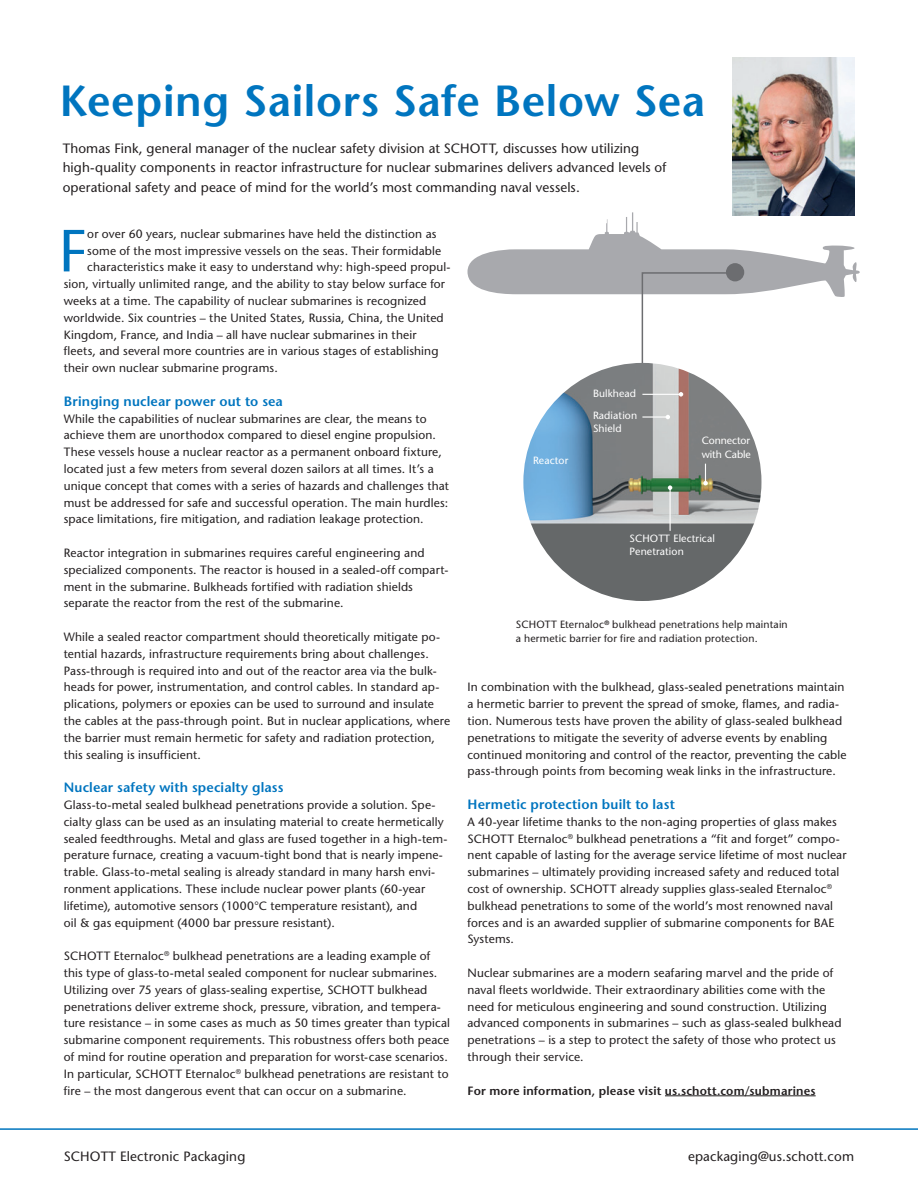
<style>
.page{position:relative;width:918px;height:1188px;background:#fff}
.page>*{position:absolute;margin:0;border:0;box-sizing:border-box;transform-origin:0 0}
.t1{font:500 59.25px "Stone Sans Std";color:#0075bf}
.t2{font:600 43.5px "Stone Sans Std";letter-spacing:.015em;color:#0075bf}
.t3{font:500 13.5px/19.2px "Stone Sans Std";letter-spacing:.01em;color:#231f20}
.t4{font:600 13.5px "Stone Sans Std";letter-spacing:.01em;color:#0075bf}
.t5{font:500 12px/16.8px "Stone Sans Std";letter-spacing:.01em;color:#231f20}
.t6{font:600 12px "Stone Sans Std";letter-spacing:.015em;color:#231f20}
.t7{font:500 10.5px/13.5px "Stone Sans Std";letter-spacing:.015em;color:#231f20}
.t8{font:10.5px/21.9px "Stone Sans";letter-spacing:.01em;color:#fff}
.t9{font:10.5px/13.5px "Stone Sans";letter-spacing:-.01em;color:#fff}
</style>
<div class="page">
<hr style="left:665px;top:1096px;width:151px;height:1px;background:#231f20">
<svg style="left:468px;top:212px;width:392px;height:174px"></svg>
<img style="left:523px;top:363px;width:238px;height:238px;border-radius:119px">
<hr style="left:642px;top:394px;width:39px;height:1px;background:#fff">
<svg style="left:679px;top:392px;width:4px;height:5px"></svg>
<hr style="left:642px;top:416px;width:26px;height:2px;background:#fff">
<svg style="left:666px;top:415px;width:4px;height:4px"></svg>
<svg style="left:703px;top:464px;width:5px;height:21px"></svg>
<hr style="left:670px;top:488px;width:1px;height:43px;background:#fff">
<svg style="left:668px;top:485px;width:4px;height:5px"></svg>
<img style="left:733px;top:58px;width:121px;height:158px">
<hr style="left:0;top:1128px;width:918px;height:2px;background:#0075bf">
<h2 class="t2" style="left:60px;top:75px;width:647px">Keeping Sailors Safe Below Sea</h2>
<p class="t3" style="left:63px;top:139px;width:605px">Thomas Fink, general manager of the nuclear safety division at SCHOTT, discusses how utilizing high-quality components in reactor infrastructure for nuclear submarines delivers advanced levels of operational safety and peace of mind for the world’s most commanding naval vessels.</p>
<h1 class="t1" style="left:59px;top:216px;width:30px">F</h1>
<p class="t5" style="left:87px;top:225px;width:351px">or over 60 years, nuclear submarines have held the distinction as</p>
<p class="t5" style="left:87px;top:242px;width:355px">some of the most impressive vessels on the seas. Their formidable</p>
<p class="t5" style="left:87px;top:259px;width:365px">characteristics make it easy to understand why: high-speed propul-</p>
<p class="t5" style="left:64px;top:276px;width:383px">sion, virtually unlimited range, and the ability to stay below surface for</p>
<p class="t5" style="left:64px;top:292px;width:364px">weeks at a time. The capability of nuclear submarines is recognized</p>
<p class="t5" style="left:64px;top:309px;width:382px">worldwide. Six countries – the United States, Russia, China, the United</p>
<p class="t5" style="left:64px;top:326px;width:354px">Kingdom, France, and India – all have nuclear submarines in their</p>
<p class="t5" style="left:64px;top:343px;width:376px">fleets, and several more countries are in various stages of establishing</p>
<p class="t5" style="left:64px;top:360px;width:216px">their own nuclear submarine programs.</p>
<p class="t4" style="left:64px;top:393px;width:221px">Bringing nuclear power out to sea</p>
<p class="t5" style="left:64px;top:410px;width:387px">While the capabilities of nuclear submarines are clear, the means to achieve them are unorthodox compared to diesel engine propulsion.<br>These vessels house a nuclear reactor as a permanent onboard fixture, located just a few meters from several dozen sailors at all times. It’s a unique concept that comes with a series of hazards and challenges that must be addressed for safe and successful operation. The main hurdles: space limitations, fire mitigation, and radiation leakage protection.</p>
<p class="t5" style="left:64px;top:544px;width:386px">Reactor integration in submarines requires careful engineering and specialized components. The reactor is housed in a sealed-off compart&shy;ment in the submarine. Bulkheads fortified with radiation shields separate the reactor from the rest of the submarine.</p>
<p class="t5" style="left:64px;top:628px;width:388px">While a sealed reactor compartment should theoretically mitigate po&shy;tential hazards, infrastructure requirements bring about challenges.<br>Pass-through is required into and out of the reactor area via the bulk&shy;heads for power, instrumentation, and control cables. In standard ap&shy;plications, polymers or epoxies can be used to surround and insulate the cables at the pass-through point. But in nuclear applications, where the barrier must remain hermetic for safety and radiation protection, this sealing is insufficient.</p>
<p class="t4" style="left:64px;top:779px;width:221px">Nuclear safety with specialty glass</p>
<p class="t5" style="left:64px;top:796px;width:385px">Glass-to-metal sealed bulkhead penetrations provide a solution. Spe&shy;cialty glass can be used as an insulating material to create hermetically sealed feedthroughs. Metal and glass are fused together in a high-tem&shy;perature furnace, creating a vacuum-tight bond that is nearly impene&shy;trable. Glass-to-metal sealing is already standard in many harsh envi&shy;ronment applications. These include nuclear power plants (60-year lifetime), automotive sensors (1000°C temperature resistant), and<br>oil &amp; gas equipment (4000 bar pressure resistant).</p>
<p class="t5" style="left:64px;top:948px;width:388px">SCHOTT Eternaloc<sup>®</sup> bulkhead penetrations are a leading example of this type of glass-to-metal sealed component for nuclear submarines.<br>Utilizing over 75 years of glass-sealing expertise, SCHOTT bulkhead penetrations deliver extreme shock, pressure, vibration, and tempera&shy;ture resistance – in some cases as much as 50 times greater than typical submarine component requirements. This robustness offers both peace of mind for routine operation and preparation for worst-case scenarios.<br>In particular, SCHOTT Eternaloc<sup>®</sup> bulkhead penetrations are resistant to fire – the most dangerous event that can occur on a submarine.</p>
<p class="t8" style="left:533px;top:449px;width:37px">Reactor</p>
<p class="t8" style="left:593px;top:382px;width:46px">Bulkhead<br>Radiation</p>
<p class="t8" style="left:593px;top:418px;width:30px">Shield</p>
<p class="t9" style="left:702px;top:434px;width:51px">Connector with Cable</p>
<p class="t8" style="left:630px;top:532px;width:87px;line-height:13.5px">SCHOTT Electrical<br>Penetration</p>
<p class="t7" style="left:516px;top:618px;width:273px">SCHOTT Eternaloc<sup>®</sup> bulkhead penetrations help maintain a hermetic barrier for fire and radiation protection.</p>
<p class="t5" style="left:468px;top:679px;width:381px">In combination with the bulkhead, glass-sealed penetrations maintain a hermetic barrier to prevent the spread of smoke, flames, and radia&shy;tion. Numerous tests have proven the ability of glass-sealed bulkhead penetrations to mitigate the severity of adverse events by enabling continued monitoring and control of the reactor, preventing the cable pass-through points from becoming weak links in the infrastructure.</p>
<p class="t4" style="left:468px;top:796px;width:209px">Hermetic protection built to last</p>
<p class="t5" style="left:468px;top:813px;width:381px">A 40-year lifetime thanks to the non-aging properties of glass makes SCHOTT Eternaloc<sup>®</sup> bulkhead penetrations a “fit and forget” compo&shy;nent capable of lasting for the average service lifetime of most nuclear submarines – ultimately providing increased safety and reduced total cost of ownership. SCHOTT already supplies glass-sealed Eternaloc<sup>® </sup>bulkhead penetrations to some of the world’s most renowned naval forces and is an awarded supplier of submarine components for BAE Systems.</p>
<p class="t5" style="left:468px;top:964px;width:375px">Nuclear submarines are a modern seafaring marvel and the pride of naval fleets worldwide. Their extraordinary abilities come with the need for meticulous engineering and sound construction. Utilizing advanced components in submarines – such as glass-sealed bulkhead penetrations – is a step to protect the safety of those who protect us through their service.</p>
<p class="t6" style="left:468px;top:1083px;width:350px">For more information, please visit us.schott.com/submarines</p>
<p class="t3" style="left:64px;top:1147px;width:183px">SCHOTT Electronic Packaging</p>
<p class="t3" style="left:688px;top:1147px;width:168px">epackaging@us.schott.com</p>
</div>
